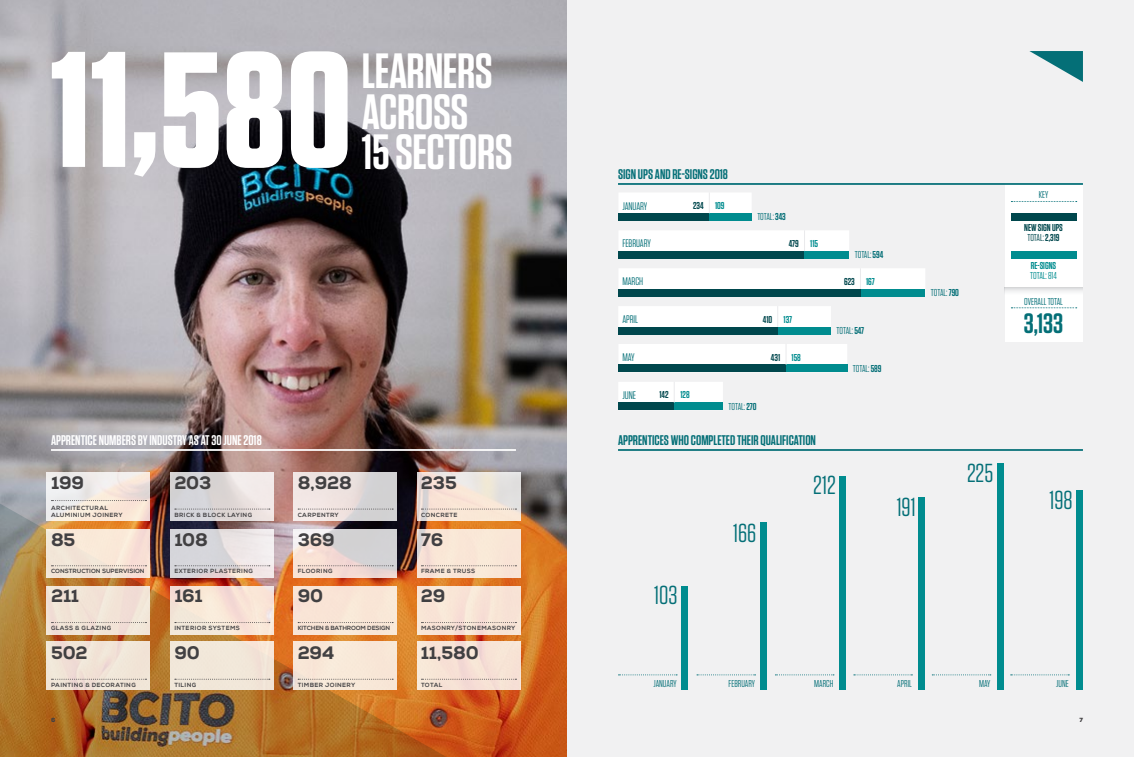
<style>
.page{position:relative;width:1134px;height:757px;background:#f1f1f2}
.page>*{position:absolute;margin:0;border:0;box-sizing:border-box;transform-origin:0 0}
.t1{font:700 163.6px "Tungsten";color:#fff}
.t2{font:600 49.4px/40.2px "Tungsten";letter-spacing:-.01em;color:#fff}
.t3{font:600 28px "Tungsten";color:#046f77}
.t4{font:26px "Tungsten";color:#046f77}
.t5{font:800 18px "Nexa";letter-spacing:-.01em;color:#414042}
.t6{font:600 14px "Tungsten";color:#046f77}
.t7{font:600 14px "Tungsten";color:#fff}
.t8{font:11px "Tungsten";letter-spacing:-.01em;color:#046f77}
.t9{font:10px "Tungsten";color:#046f77}
.t10{font:600 10px/10px "Tungsten";color:#00474d;text-align:center}
.t11{font:10px "Tungsten";letter-spacing:-.005em;color:#008c8f}
.t12{font:600 10px "Tungsten";color:#008c8f}
.t13{font:800 6px "Nexa";letter-spacing:.065em;color:#414042}
.t14{font:800 6px "Nexa";letter-spacing:.005em;color:#414042}
.t15{font:800 6px "Nexa";letter-spacing:-.015em;color:#414042}
.t16{font:900 6px "Nexa";color:#414042}
.s1{color:#008c8f}
.s2{font-weight:600}
.s3{font-weight:400}
</style>
<div class="page">
<img style="left:0;top:0;width:567px;height:757px">
<img style="left:0;top:498px;width:460px;height:259px">
<svg style="left:46px;top:472px;width:104px;height:48px"></svg>
<div style="left:170px;top:472px;width:104px;height:48px;background:linear-gradient(to right,#cccdd1,#f4e9e6)"></div>
<div style="left:294px;top:472px;width:103px;height:48px;background:linear-gradient(to right,#fbede9,#ceced0)"></div>
<svg style="left:417px;top:472px;width:104px;height:48px;background:#efe2d8"></svg>
<div style="left:46px;top:530px;width:104px;height:48px;background:#f7e7d7"></div>
<svg style="left:170px;top:530px;width:104px;height:48px;fill:#dad7dc"></svg>
<svg style="left:294px;top:530px;width:103px;height:48px;background:#e5d9d6"></svg>
<div style="left:417px;top:530px;width:104px;height:48px;background:#f9e6d6"></div>
<div style="left:46px;top:586px;width:104px;height:48px;background:#f2e3d6"></div>
<div style="left:170px;top:586px;width:104px;height:48px;background:linear-gradient(to right,#f4e6d7,#f9e4d8)"></div>
<div style="left:294px;top:586px;width:103px;height:48px;background:#f9e5d6"></div>
<div style="left:417px;top:586px;width:104px;height:48px;background:#f8e4d6"></div>
<div style="left:46px;top:642px;width:104px;height:48px;background:#f1e4d6"></div>
<div style="left:170px;top:642px;width:104px;height:48px;background:#f2e7d9"></div>
<div style="left:294px;top:642px;width:103px;height:48px;background:#f8e7d7"></div>
<div style="left:417px;top:642px;width:104px;height:48px;background:#f7e3d5"></div>
<svg style="left:618px;top:193px;width:134px;height:28px"></svg>
<svg style="left:618px;top:231px;width:231px;height:28px"></svg>
<svg style="left:618px;top:269px;width:307px;height:28px"></svg>
<svg style="left:618px;top:306px;width:213px;height:28px"></svg>
<svg style="left:618px;top:344px;width:229px;height:28px"></svg>
<svg style="left:618px;top:382px;width:105px;height:28px"></svg>
<div style="left:1005px;top:183px;width:77px;height:159px;background:#fff"></div>
<div style="left:1011px;top:213px;width:65px;height:8px;background:#00474d"></div>
<div style="left:1011px;top:251px;width:65px;height:8px;background:#008c8f"></div>
<svg style="left:52px;top:500px;width:94px;height:1px"></svg>
<svg style="left:175px;top:508px;width:95px;height:1px"></svg>
<svg style="left:298px;top:508px;width:95px;height:1px"></svg>
<svg style="left:421px;top:508px;width:95px;height:1px"></svg>
<svg style="left:52px;top:565px;width:94px;height:1px"></svg>
<svg style="left:175px;top:565px;width:95px;height:1px"></svg>
<svg style="left:298px;top:565px;width:95px;height:1px"></svg>
<svg style="left:421px;top:565px;width:95px;height:1px"></svg>
<svg style="left:52px;top:622px;width:94px;height:1px"></svg>
<svg style="left:175px;top:622px;width:95px;height:1px"></svg>
<svg style="left:298px;top:622px;width:95px;height:1px"></svg>
<svg style="left:421px;top:622px;width:95px;height:1px"></svg>
<svg style="left:52px;top:679px;width:94px;height:1px"></svg>
<svg style="left:175px;top:679px;width:95px;height:1px"></svg>
<svg style="left:298px;top:679px;width:95px;height:1px"></svg>
<svg style="left:421px;top:679px;width:95px;height:1px"></svg>
<hr style="left:51px;top:449px;width:465px;height:2px;background:#fff">
<svg style="left:1029px;top:51px;width:54px;height:31px"></svg>
<hr style="left:618px;top:183px;width:465px;height:2px;background:#046f77">
<hr style="left:618px;top:449px;width:465px;height:2px;background:#046f77">
<svg style="left:1011px;top:201px;width:66px;height:1px"></svg>
<svg style="left:1011px;top:307px;width:66px;height:1px"></svg>
<svg style="left:618px;top:674px;width:59px;height:1px"></svg>
<svg style="left:697px;top:674px;width:58px;height:1px"></svg>
<svg style="left:775px;top:674px;width:59px;height:1px"></svg>
<svg style="left:854px;top:674px;width:58px;height:1px"></svg>
<svg style="left:932px;top:674px;width:59px;height:1px"></svg>
<svg style="left:1011px;top:674px;width:58px;height:1px"></svg>
<svg style="left:1005px;top:288px;width:77px;height:4px"></svg>
<div style="left:681px;top:586px;width:7px;height:103px;background:#008c8f"></div>
<div style="left:760px;top:522px;width:7px;height:167px;background:#008c8f"></div>
<div style="left:839px;top:476px;width:7px;height:213px;background:#008c8f"></div>
<div style="left:918px;top:497px;width:7px;height:192px;background:#008c8f"></div>
<div style="left:997px;top:463px;width:7px;height:226px;background:#008c8f"></div>
<div style="left:1076px;top:490px;width:7px;height:199px;background:#008c8f"></div>
<h1 class="t1" style="left:51px;top:23px;width:302px">11,580</h1>
<h2 class="t2" style="left:362px;top:52px;width:152px">LEARNERS<br>ACROSS<br>15 SECTORS</h2>
<h3 class="t7" style="left:51px;top:433px;width:212px">APPRENTICE NUMBERS BY INDUSTRY AS AT 30 JUNE 2018</h3>
<h3 class="t5" style="left:51px;top:471px;width:34px">199</h3>
<h3 class="t5" style="left:174px;top:471px;width:39px">203</h3>
<p class="t13" style="left:174px;top:511px;width:79px">BRICK &amp; BLOCK LAYING</p>
<p class="t13" style="left:51px;top:504px;width:58px">ARCHITECTURAL</p>
<p class="t13" style="left:51px;top:511px;width:73px">ALUMINIUM JOINERY</p>
<h3 class="t5" style="left:51px;top:528px;width:26px">85</h3>
<p class="t14" style="left:51px;top:568px;width:95px">CONSTRUCTION SUPERVISION</p>
<h3 class="t5" style="left:51px;top:585px;width:30px">211</h3>
<p class="t13" style="left:51px;top:624px;width:62px">GLASS &amp; GLAZING</p>
<h3 class="t5" style="left:51px;top:641px;width:38px">502</h3>
<p class="t13" style="left:51px;top:681px;width:86px">PAINTING &amp; DECORATING</p>
<h3 class="t5" style="left:174px;top:528px;width:35px">108</h3>
<p class="t13" style="left:174px;top:568px;width:80px">EXTERIOR PLASTERING</p>
<h3 class="t5" style="left:174px;top:585px;width:30px">161</h3>
<p class="t13" style="left:174px;top:624px;width:67px">INTERIOR SYSTEMS</p>
<h3 class="t5" style="left:174px;top:641px;width:27px">90</h3>
<p class="t13" style="left:174px;top:681px;width:23px">TILING</p>
<h3 class="t5" style="left:298px;top:471px;width:56px">8,928</h3>
<p class="t13" style="left:298px;top:511px;width:43px">CARPENTRY</p>
<h3 class="t5" style="left:298px;top:528px;width:39px">369</h3>
<p class="t13" style="left:298px;top:568px;width:36px">FLOORING</p>
<h3 class="t5" style="left:298px;top:585px;width:27px">90</h3>
<p class="t15" style="left:298px;top:624px;width:94px">KITCHEN &amp; BATHROOM DESIGN</p>
<h3 class="t5" style="left:298px;top:641px;width:38px">294</h3>
<p class="t13" style="left:298px;top:681px;width:59px">TIMBER JOINERY</p>
<h3 class="t5" style="left:421px;top:471px;width:37px">235</h3>
<p class="t13" style="left:421px;top:511px;width:38px">CONCRETE</p>
<h3 class="t5" style="left:421px;top:528px;width:24px">76</h3>
<p class="t13" style="left:421px;top:568px;width:56px">FRAME &amp; TRUSS</p>
<h3 class="t5" style="left:421px;top:585px;width:26px">29</h3>
<p class="t13" style="left:421px;top:624px;width:96px">MASONRY/STONEMASONRY</p>
<h3 class="t5" style="left:421px;top:641px;width:59px">11,580</h3>
<p class="t13" style="left:421px;top:681px;width:23px">TOTAL</p>
<h3 class="t6" style="left:618px;top:167px;width:111px">SIGN UPS AND RE-SIGNS 2018</h3>
<h3 class="t8" style="left:622px;top:200px;width:26px">JANUARY</h3>
<h3 class="t10" style="left:693px;top:201px;width:33px">234 <span class="s1">109</span></h3>
<h3 class="t9" style="left:757px;top:212px;width:30px">TOTAL: <span class="s2">343</span></h3>
<h3 class="t8" style="left:622px;top:238px;width:30px">FEBRUARY</h3>
<h3 class="t10" style="left:789px;top:239px;width:31px">479 <span class="s1">115</span></h3>
<h3 class="t9" style="left:855px;top:249px;width:30px">TOTAL: <span class="s2">594</span></h3>
<h3 class="t8" style="left:622px;top:276px;width:22px">MARCH</h3>
<h3 class="t10" style="left:844px;top:277px;width:32px">623 <span class="s1">167</span></h3>
<h3 class="t8" style="left:622px;top:314px;width:17px">APRIL</h3>
<h3 class="t10" style="left:763px;top:314px;width:31px">410 <span class="s1">137</span></h3>
<h3 class="t8" style="left:622px;top:351px;width:14px">MAY</h3>
<h3 class="t10" style="left:771px;top:352px;width:31px">431 <span class="s1">158</span></h3>
<h3 class="t8" style="left:622px;top:389px;width:15px">JUNE</h3>
<h3 class="t10" style="left:659px;top:390px;width:32px">142 <span class="s1">128</span></h3>
<h3 class="t9" style="left:729px;top:401px;width:29px">TOTAL: <span class="s2">270</span></h3>
<h3 class="t6" style="left:618px;top:433px;width:199px">APPRENTICES WHO COMPLETED THEIR QUALIFICATION</h3>
<h3 class="t9" style="left:837px;top:325px;width:29px">TOTAL: <span class="s2">547</span></h3>
<h3 class="t9" style="left:853px;top:363px;width:30px">TOTAL: <span class="s2">589</span></h3>
<h3 class="t4" style="left:733px;top:520px;width:25px">166</h3>
<h3 class="t4" style="left:813px;top:471px;width:24px">212</h3>
<h3 class="t4" style="left:897px;top:494px;width:21px">191</h3>
<h3 class="t9" style="left:931px;top:287px;width:30px">TOTAL: <span class="s2">790</span></h3>
<h3 class="t4" style="left:967px;top:460px;width:28px">225</h3>
<h3 class="t4" style="left:654px;top:581px;width:25px">103</h3>
<h3 class="t9" style="left:1039px;top:190px;width:11px">KEY</h3>
<h3 class="t10" style="left:1024px;top:223px;width:40px">NEW SIGN UPS<br><span class="s3">TOTAL:</span> 2,319</h3>
<h3 class="t12" style="left:1031px;top:260px;width:27px">RE-SIGNS</h3>
<h3 class="t11" style="left:1030px;top:270px;width:28px">TOTAL: 814</h3>
<h3 class="t9" style="left:1024px;top:296px;width:40px">OVERALL TOTAL</h3>
<h3 class="t3" style="left:1024px;top:309px;width:41px">3,133</h3>
<h3 class="t4" style="left:1049px;top:486px;width:25px">198</h3>
<h3 class="t9" style="left:653px;top:678px;width:25px">JANUARY</h3>
<h3 class="t9" style="left:729px;top:678px;width:28px">FEBRUARY</h3>
<h3 class="t9" style="left:814px;top:678px;width:21px">MARCH</h3>
<h3 class="t9" style="left:897px;top:678px;width:16px">APRIL</h3>
<h3 class="t9" style="left:979px;top:678px;width:13px">MAY</h3>
<h3 class="t9" style="left:1056px;top:678px;width:14px">JUNE</h3>
<p class="t16" style="left:51px;top:716px;width:6px">6</p>
<p class="t16" style="left:1079px;top:716px;width:5px">7</p>
</div>
